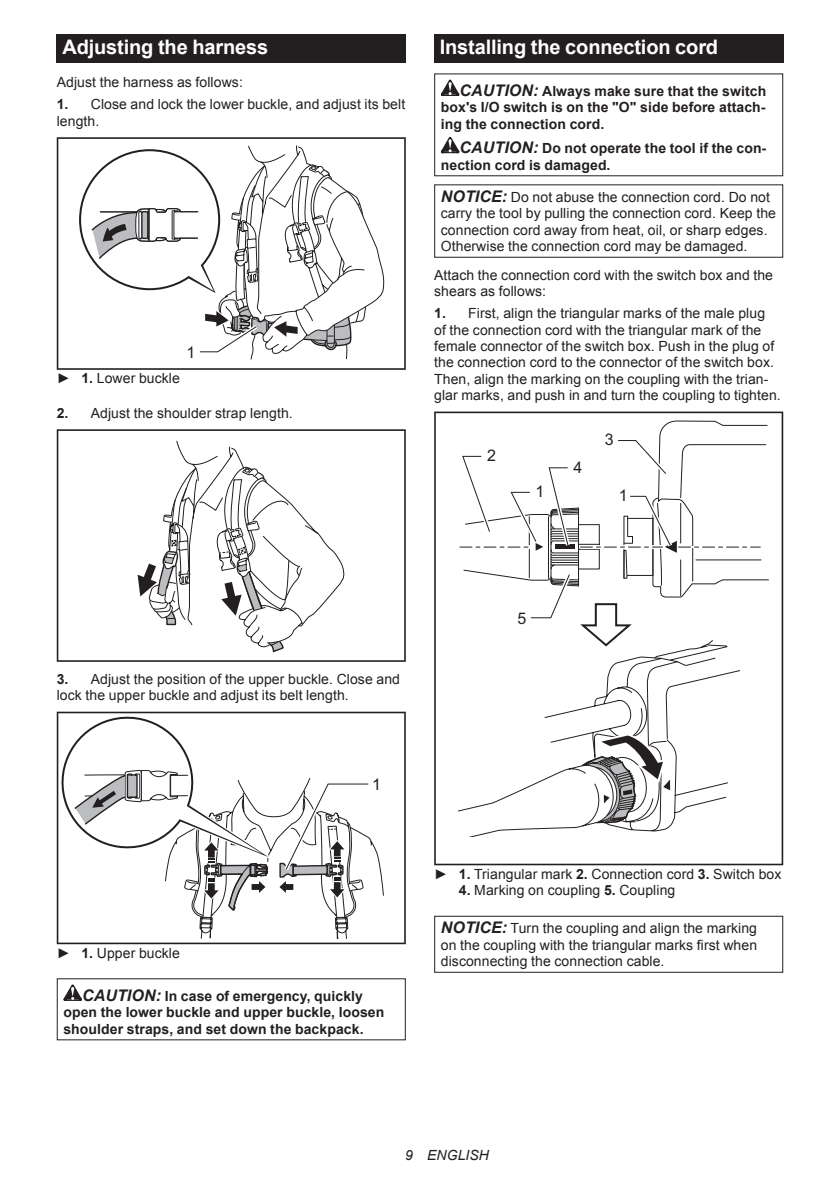
<style>
.page{position:relative;width:840px;height:1191px;background:#fff}
.page>*{position:absolute;margin:0;border:0;box-sizing:border-box;transform-origin:0 0}
.t1{font:700 20px "Arial";letter-spacing:-.01em;color:#fff}
.t2{font:16px "Arial";color:#231f20}
.t3{font:14px/16.4px "Arial";letter-spacing:.005em;color:#231f20}
.t4{font:700 14px/16.4px "Arial";letter-spacing:.005em;color:#231f20}
.t5{font:italic 14px "Arial";letter-spacing:.005em;color:#231f20}
.s1{font-weight:700}
.s2{font-style:italic;font-size:16px}
.s3{font-weight:700;font-style:italic;font-size:16px}
</style>
<div class="page">
<div style="left:57px;top:34px;width:348px;height:29px;background:#231f20"></div>
<svg style="left:57px;top:137px;width:348px;height:233px"></svg>
<svg style="left:57px;top:429px;width:348px;height:233px"></svg>
<svg style="left:135px;top:440px;width:210px;height:213px"></svg>
<svg style="left:57px;top:711px;width:348px;height:233px"></svg>
<svg style="left:63px;top:984px;width:19px;height:17px"></svg>
<div style="left:434px;top:34px;width:348px;height:29px;background:#231f20"></div>
<svg style="left:440px;top:80px;width:19px;height:16px"></svg>
<svg style="left:440px;top:137px;width:19px;height:16px"></svg>
<div style="left:434px;top:184px;width:348px;height:74px;border:1px solid #231f20"></div>
<svg style="left:434px;top:411px;width:348px;height:454px"></svg>
<svg style="left:457px;top:436px;width:302px;height:212px"></svg>
<div style="left:434px;top:915px;width:348px;height:57px;border:1px solid #231f20"></div>
<h1 class="t1" style="left:62px;top:34px;width:207px">Adjusting the harness</h1>
<p class="t3" style="left:57px;top:74px;width:187px">Adjust the harness as follows:</p>
<p class="t3" style="left:57px;top:96px;width:350px"><span class="s1">1.</span> Close and lock the lower buckle, and adjust its belt length.</p>
<p class="t2" style="left:186px;top:341px;width:10px">1</p>
<p class="t3" style="left:57px;top:370px;width:125px">► <span class="s1">1.</span> Lower buckle</p>
<p class="t3" style="left:57px;top:405px;width:237px"><span class="s1">2.</span> Adjust the shoulder strap length.</p>
<h1 class="t1" style="left:439px;top:34px;width:280px">Installing the connection cord</h1>
<p class="t4" style="left:440px;top:83px;width:327px;text-align:justify;text-indent:19px"><span class="s2">CAUTION:</span> Always make sure that the switch box's I/O switch is on the "O" side before attach&shy;ing the connection cord.</p>
<p class="t4" style="left:440px;top:140px;width:327px;text-indent:19px"><span class="s2">CAUTION:</span> Do not operate the tool if the con&shy;nection cord is damaged.</p>
<p class="t3" style="left:440px;top:189px;width:336px"><span class="s3">NOTICE:</span> Do not abuse the connection cord. Do not carry the tool by pulling the connection cord. Keep the connection cord away from heat, oil, or sharp edges.<br>Otherwise the connection cord may be damaged.</p>
<p class="t3" style="left:434px;top:267px;width:340px">Attach the connection cord with the switch box and the shears as follows:</p>
<p class="t3" style="left:434px;top:305px;width:348px"><span class="s1">1.</span> First, align the triangular marks of the male plug<br>of the connection cord with the triangular mark of the female connector of the switch box. Push in the plug of the connection cord to the connector of the switch box.<br>Then, align the marking on the coupling with the trian&shy;glar marks, and push in and turn the coupling to tighten.</p>
<p class="t2" style="left:487px;top:445px;width:10px">2</p>
<p class="t2" style="left:535px;top:481px;width:10px">1</p>
<p class="t2" style="left:573px;top:456px;width:10px">4</p>
<p class="t2" style="left:604px;top:429px;width:10px">3</p>
<p class="t2" style="left:618px;top:484px;width:10px">1</p>
<p class="t3" style="left:57px;top:671px;width:344px"><span class="s1">3.</span> Adjust the position of the upper buckle. Close and lock the upper buckle and adjust its belt length.</p>
<p class="t2" style="left:372px;top:773px;width:10px">1</p>
<p class="t3" style="left:57px;top:944px;width:125px">► <span class="s1">1.</span> Upper buckle</p>
<p class="t4" style="left:63px;top:988px;width:322px;text-indent:19px"><span class="s2">CAUTION:</span> In case of emergency, quickly open the lower buckle and upper buckle, loosen shoulder straps, and set down the backpack.</p>
<p class="t2" style="left:517px;top:607px;width:10px">5</p>
<p class="t3" style="left:434px;top:866px;width:348px">► <span class="s1">1.</span> Triangular mark <span class="s1">2.</span> Connection cord <span class="s1">3.</span> Switch box</p>
<p class="t3" style="left:458px;top:882px;width:218px"><span class="s1">4.</span> Marking on coupling <span class="s1">5.</span> Coupling</p>
<p class="t3" style="left:440px;top:920px;width:317px;text-align:justify"><span class="s3">NOTICE:</span> Turn the coupling and align the marking on the coupling with the triangular marks first when disconnecting the connection cable.</p>
<p class="t5" style="left:405px;top:1146px;width:85px">9 ENGLISH</p>
</div>
